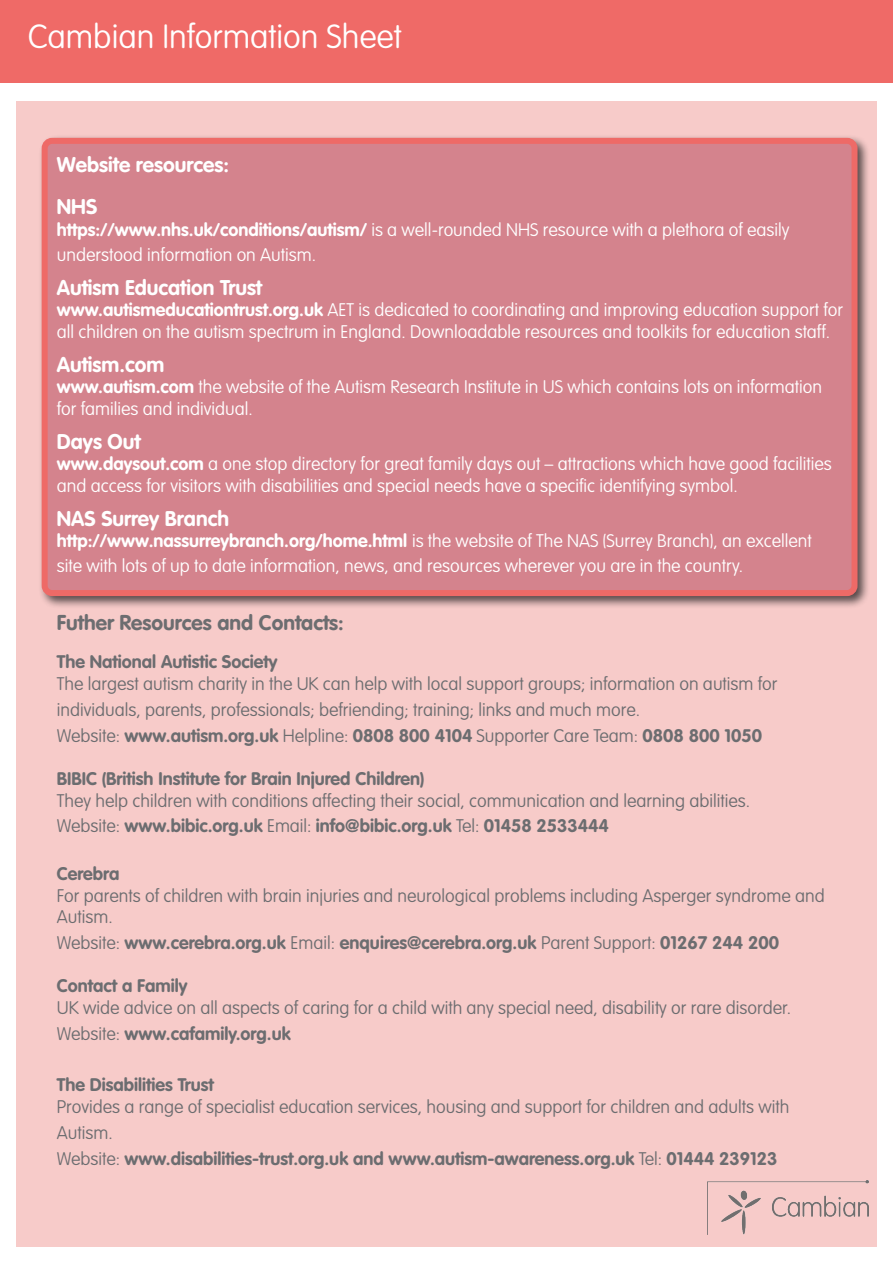
<style>
.page{position:relative;width:893px;height:1263px;background:#fff}
.page>*{position:absolute;margin:0;border:0;box-sizing:border-box;transform-origin:0 0}
.t1{font:100 33px "VAG Rounded Std";color:#fff}
.t2{font:700 21px "VAG Rounded Std";color:#fff}
.t3{font:21px "VAG Rounded Bold";color:#6c6d70}
.t4{font:21px "VAG Rounded Bold";color:#fff}
.t5{font:100 18px/21.6px "VAG Rounded Std";color:#fff}
.t6{font:100 18px/21.6px "VAG Rounded Std";color:#6c6d70}
.t7{font:700 18px "VAG Rounded Std";color:#6c6d70}
.s1{font-weight:700}
.s2{font-weight:100}
</style>
<div class="page">
<div style="left:0;top:0;width:893px;height:83px;background:#ef6a67"></div>
<div style="left:16px;top:101px;width:860px;height:1145px;background:#f7cbc9"></div>
<div style="left:38px;top:134px;width:832px;height:475px;background:#231f20;opacity:.75"></div>
<div style="left:45px;top:141px;width:809px;height:452px;background:#d4838d;border-radius:7px"></div>
<div style="left:42px;top:138px;width:815px;height:458px;border:6px solid #ee6a67;border-radius:7px"></div>
<img style="left:707px;top:1180px;width:161px;height:54px">
<p class="t1" style="left:28px;top:18px;width:375px">Cambian Information Sheet</p>
<p class="t4" style="left:57px;top:152px;width:174px">Website resources:</p>
<p class="t2" style="left:57px;top:195px;width:42px">NHS</p>
<p class="t5" style="left:57px;top:219px;width:734px"><span class="s1">https://www.nhs.uk/conditions/autism/</span> is a well-rounded NHS resource with a plethora of easily</p>
<p class="t5" style="left:57px;top:245px;width:261px">understood information on Autism.</p>
<p class="t2" style="left:57px;top:275px;width:207px">Autism Education Trust</p>
<p class="t5" style="left:57px;top:300px;width:788px"><span class="s1">www.autismeducationtrust.org.uk</span> AET is dedicated to coordinating and improving education support for</p>
<p class="t5" style="left:57px;top:321px;width:775px">all children on the autism spectrum in England. Downloadable resources and toolkits for education staff.</p>
<p class="t2" style="left:57px;top:352px;width:109px">Autism.com</p>
<p class="t5" style="left:57px;top:377px;width:767px"><span class="s1">www.autism.com</span> the website of the Autism Research Institute in US which contains lots on information</p>
<p class="t5" style="left:57px;top:398px;width:197px">for families and individual.</p>
<p class="t2" style="left:57px;top:429px;width:85px">Days Out</p>
<p class="t5" style="left:57px;top:454px;width:776px"><span class="s1">www.daysout.com</span> a one stop directory for great family days out – attractions which have good facilities and access for visitors with disabilities and special needs have a specific identifying symbol.</p>
<p class="t2" style="left:57px;top:506px;width:174px">NAS Surrey Branch</p>
<p class="t5" style="left:57px;top:531px;width:756px"><span class="s1">http://www.nassurreybranch.org/home.html</span> is the website of The NAS (Surrey Branch), an excellent</p>
<p class="t5" style="left:57px;top:556px;width:688px">site with lots of up to date information, news, and resources wherever you are in the country.</p>
<p class="t3" style="left:57px;top:610px;width:288px">Futher Resources and Contacts:</p>
<p class="t7" style="left:57px;top:651px;width:222px">The National Autistic Society</p>
<p class="t6" style="left:57px;top:673px;width:722px">The largest autism charity in the UK can help with local support groups; information on autism for</p>
<p class="t6" style="left:57px;top:699px;width:585px">individuals, parents, professionals; befriending; training; links and much more.</p>
<p class="t7" style="left:57px;top:725px;width:707px"><span class="s2">Website:</span> www.autism.org.uk <span class="s2">Helpline:</span> 0808 800 4104 <span class="s2">Supporter Care Team:</span> 0808 800 1050</p>
<p class="t7" style="left:57px;top:768px;width:369px">BIBIC (British Institute for Brain Injured Children)</p>
<p class="t6" style="left:57px;top:790px;width:695px">They help children with conditions affecting their social, communication and learning abilities.</p>
<p class="t7" style="left:57px;top:815px;width:553px"><span class="s2">Website:</span> www.bibic.org.uk <span class="s2">Email:</span> info@bibic.org.uk <span class="s2">Tel:</span> 01458 2533444</p>
<p class="t7" style="left:57px;top:863px;width:64px">Cerebra</p>
<p class="t6" style="left:57px;top:885px;width:769px">For parents of children with brain injuries and neurological problems including Asperger syndrome and<br>Autism.</p>
<p class="t7" style="left:57px;top:932px;width:724px"><span class="s2">Website:</span> www.cerebra.org.uk <span class="s2">Email:</span> enquires@cerebra.org.uk <span class="s2">Parent Support:</span> 01267 244 200</p>
<p class="t7" style="left:57px;top:975px;width:132px">Contact a Family</p>
<p class="t6" style="left:57px;top:997px;width:736px">UK wide advice on all aspects of caring for a child with any special need, disability or rare disorder.</p>
<p class="t7" style="left:57px;top:1023px;width:235px"><span class="s2">Website:</span> www.cafamily.org.uk</p>
<p class="t7" style="left:57px;top:1074px;width:158px">The Disabilities Trust</p>
<p class="t6" style="left:57px;top:1096px;width:734px">Provides a range of specialist education services, housing and support for children and adults with</p>
<p class="t6" style="left:57px;top:1122px;width:57px">Autism.</p>
<p class="t7" style="left:57px;top:1148px;width:722px"><span class="s2">Website:</span> www.disabilities-trust.org.uk and www.autism-awareness.org.uk <span class="s2">Tel:</span> 01444 239123</p>
</div>
